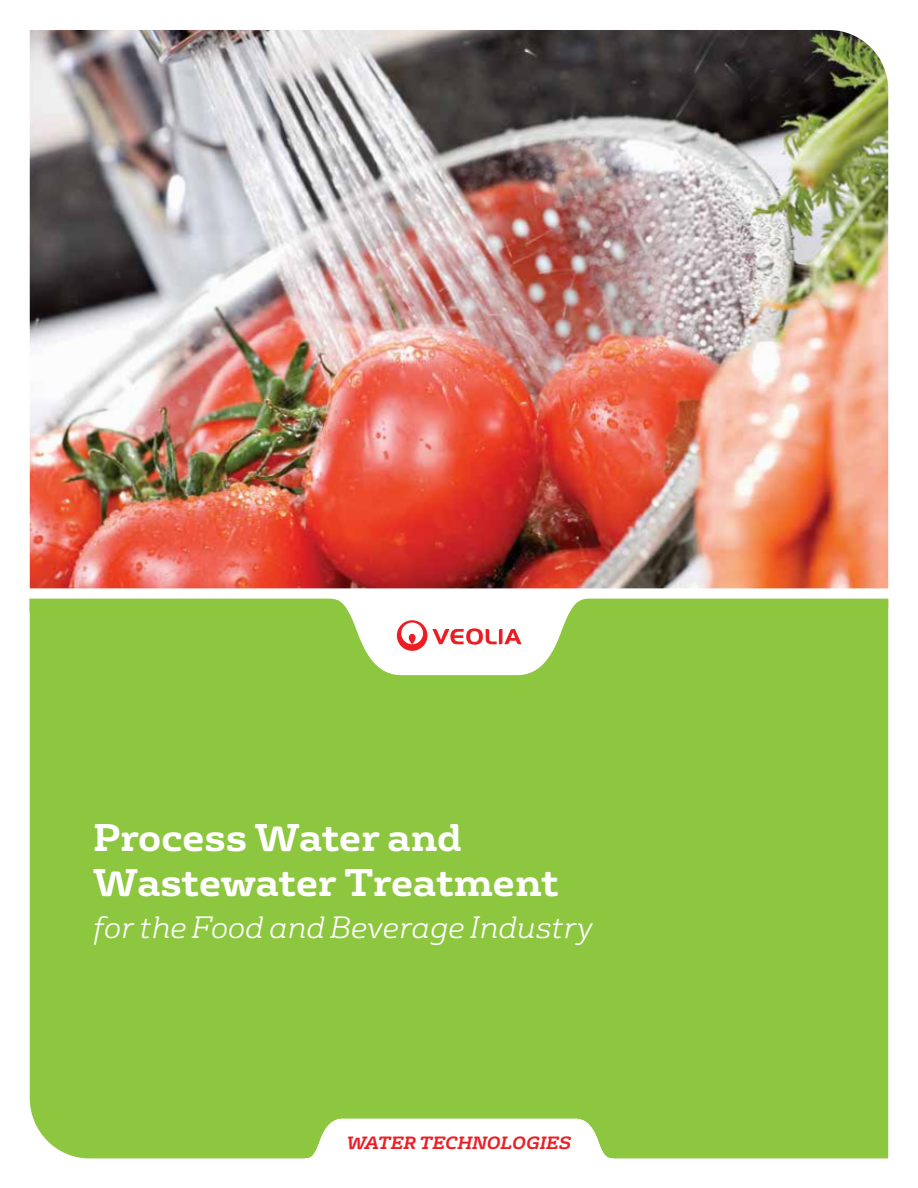
<style>
.page{position:relative;width:918px;height:1188px;background:#fff}
.page>*{position:absolute;margin:0;border:0;box-sizing:border-box;transform-origin:0 0}
.t1{font:700 37.5px/45px "FS Rufus";color:#fff}
.t2{font:italic 300 30px "FS Rufus";color:#fff}
.t3{font:italic 700 17.25px "FS Rufus";color:#ed1d24}
</style>
<div class="page">
<img style="left:30px;top:30px;width:858px;height:558px">
<div style="left:30px;top:675px;width:858px;height:483px;background:#8dc63f"></div>
<svg style="left:29px;top:588px;width:860px;height:87px;fill:#8dc63f"></svg>
<svg style="left:397px;top:620px;width:125px;height:31px"></svg>
<svg style="left:305px;top:1119px;width:308px;height:40px"></svg>
<p class="t1" style="left:93px;top:812px;width:467px">Process Water and<br>Wastewater Treatment</p>
<p class="t2" style="left:93px;top:902px;width:501px">for the Food and Beverage Industry</p>
<p class="t3" style="left:347px;top:1127px;width:226px">WATER TECHNOLOGIES</p>
</div>
